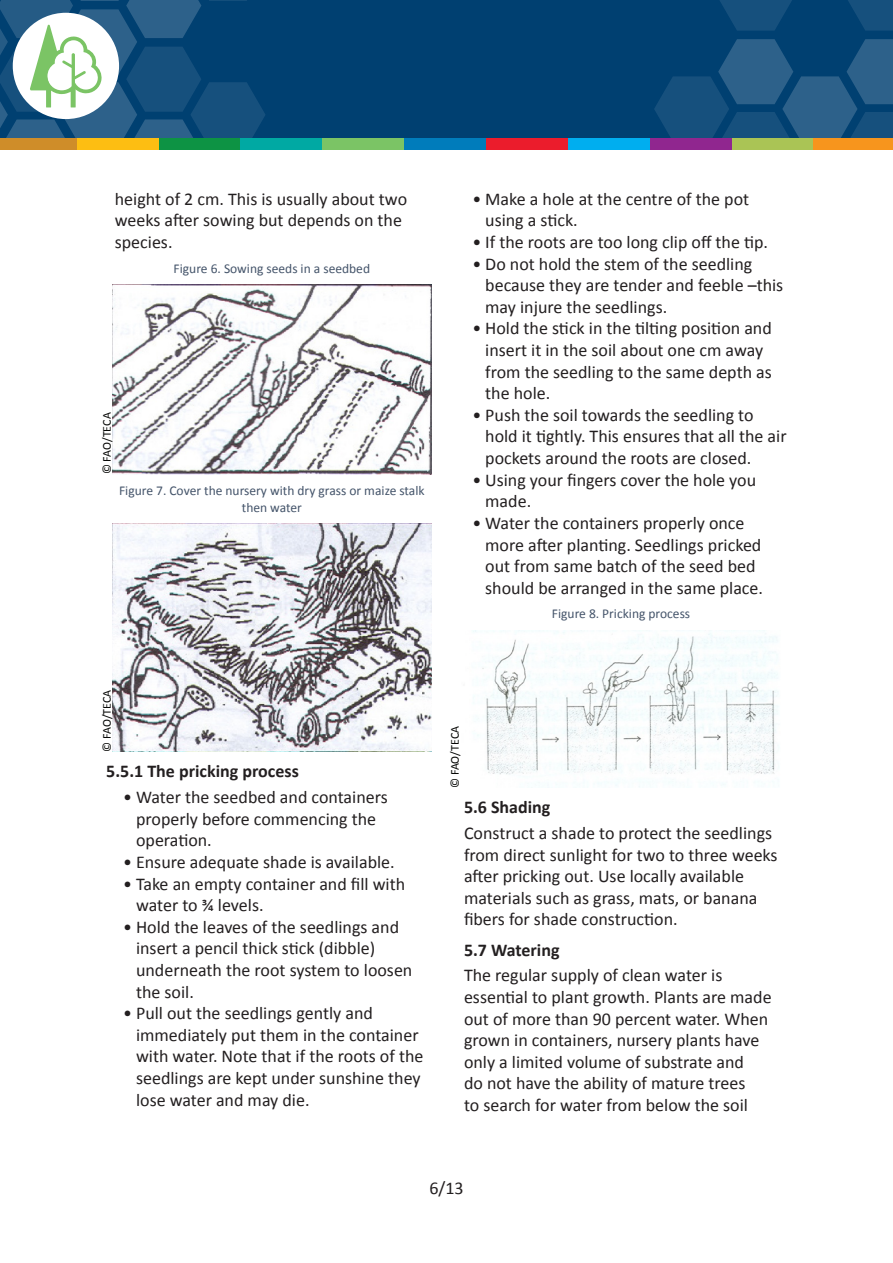
<style>
.page{position:relative;width:893px;height:1263px;background:#fff}
.page>*{position:absolute;margin:0;border:0;box-sizing:border-box;transform-origin:0 0}
.Bulletpoints_1_1_1{font:18px/21.6px "Calibri";color:#231f20}
.Body_Text_1_1{font:18px/21.6px "Calibri";color:#231f20}
.Heading_1{font:700 18px "Calibri";color:#231f20}
.Subheading_1_1{font:700 18px "Calibri";color:#231f20}
.Photo_Capture{font:13.5px/16.2px "Calibri";color:#44546a;text-align:center}
.t1{font:12px "Calibri";letter-spacing:-.01em;color:#040503}
</style>
<div class="page">
<img style="left:112px;top:285px;width:319px;height:190px">
<img style="left:112px;top:524px;width:319px;height:227px">
<img style="left:473px;top:630px;width:305px;height:157px">
<div style="left:0;top:0;width:893px;height:141px;background:#004071"></div>
<svg style="left:848px;top:0;width:45px;height:31px"></svg>
<svg style="left:720px;top:0;width:72px;height:31px"></svg>
<svg style="left:654px;top:39px;width:239px;height:111px"></svg>
<div style="left:813px;top:138px;width:80px;height:12px;background:#f7951d"></div>
<div style="left:732px;top:138px;width:81px;height:12px;background:#aac455"></div>
<div style="left:650px;top:138px;width:81px;height:12px;background:#90268f"></div>
<div style="left:568px;top:138px;width:81px;height:12px;background:#00aeef"></div>
<div style="left:486px;top:138px;width:82px;height:12px;background:#eb1c2c"></div>
<div style="left:404px;top:138px;width:82px;height:12px;background:#007cbb"></div>
<div style="left:322px;top:138px;width:82px;height:12px;background:#7bc465"></div>
<div style="left:240px;top:138px;width:82px;height:12px;background:#00a9a3"></div>
<svg style="left:0;top:0;width:265px;height:150px"></svg>
<p class="Body_Text_1_1" style="left:115px;top:188px;width:294px">height of 2 cm. This is usually about two weeks after sowing but depends on the species.</p>
<p class="Photo_Capture" style="left:174px;top:260px;width:198px">Figure 6. Sowing seeds in a seedbed</p>
<p class="t1" style="left:99px;top:474px;width:63px;rotate:-90deg">© FAO/TECA</p>
<p class="Photo_Capture" style="left:119px;top:483px;width:307px">Figure 7. Cover the nursery with dry grass or maize stalk then water</p>
<p class="Bulletpoints_1_1_1" style="left:485px;top:188px;width:265px;text-indent:-13px">• Make a hole at the centre of the pot using a stick.</p>
<p class="Bulletpoints_1_1_1" style="left:472px;top:231px;width:297px">• If the roots are too long clip off the tip.</p>
<p class="Bulletpoints_1_1_1" style="left:485px;top:253px;width:300px;text-indent:-13px">• Do not hold the stem of the seedling because they are tender and feeble –this may injure the seedlings.</p>
<p class="Bulletpoints_1_1_1" style="left:485px;top:318px;width:288px;text-indent:-13px">• Hold the stick in the tilting position and insert it in the soil about one cm away from the seedling to the same depth as the hole.</p>
<p class="Bulletpoints_1_1_1" style="left:485px;top:404px;width:303px;text-indent:-13px">• Push the soil towards the seedling to hold it tightly. This ensures that all the air pockets around the roots are closed.</p>
<p class="Bulletpoints_1_1_1" style="left:485px;top:469px;width:272px;text-indent:-13px">• Using your fingers cover the hole you made.</p>
<p class="Bulletpoints_1_1_1" style="left:485px;top:512px;width:279px;text-indent:-13px">• Water the containers properly once more after planting. Seedlings pricked out from same batch of the seed bed should be arranged in the same place.</p>
<p class="Photo_Capture" style="left:552px;top:606px;width:140px">Figure 8. Pricking process</p>
<p class="t1" style="left:99px;top:752px;width:63px;rotate:-90deg">© FAO/TECA</p>
<p class="Heading_1" style="left:106px;top:760px;width:194px">5.5.1 The pricking process</p>
<p class="Bulletpoints_1_1_1" style="left:136px;top:786px;width:253px;text-indent:-13px">• Water the seedbed and containers properly before commencing the operation.</p>
<p class="Bulletpoints_1_1_1" style="left:123px;top:851px;width:273px">• Ensure adequate shade is available.</p>
<p class="Bulletpoints_1_1_1" style="left:136px;top:873px;width:271px;text-indent:-13px">• Take an empty container and fill with water to ¾ levels.</p>
<p class="Bulletpoints_1_1_1" style="left:136px;top:916px;width:278px;text-indent:-13px">• Hold the leaves of the seedlings and insert a pencil thick stick (dibble) underneath the root system to loosen the soil.</p>
<p class="Bulletpoints_1_1_1" style="left:136px;top:1002px;width:289px;text-indent:-13px">• Pull out the seedlings gently and immediately put them in the container with water. Note that if the roots of the seedlings are kept under sunshine they lose water and may die.</p>
<p class="t1" style="left:447px;top:788px;width:63px;rotate:-90deg">© FAO/TECA</p>
<p class="Subheading_1_1" style="left:464px;top:796px;width:88px">5.6 Shading</p>
<p class="Body_Text_1_1" style="left:464px;top:822px;width:315px">Construct a shade to protect the seedlings from direct sunlight for two to three weeks after pricking out. Use locally available materials such as grass, mats, or banana fibers for shade construction.</p>
<p class="Subheading_1_1" style="left:464px;top:938px;width:97px">5.7 Watering</p>
<p class="Body_Text_1_1" style="left:464px;top:965px;width:309px">The regular supply of clean water is essential to plant growth. Plants are made out of more than 90 percent water. When grown in containers, nursery plants have only a limited volume of substrate and<br>do not have the ability of mature trees<br>to search for water from below the soil</p>
<p class="Body_Text_1_1" style="left:429px;top:1178px;width:36px">6/13</p>
</div>
